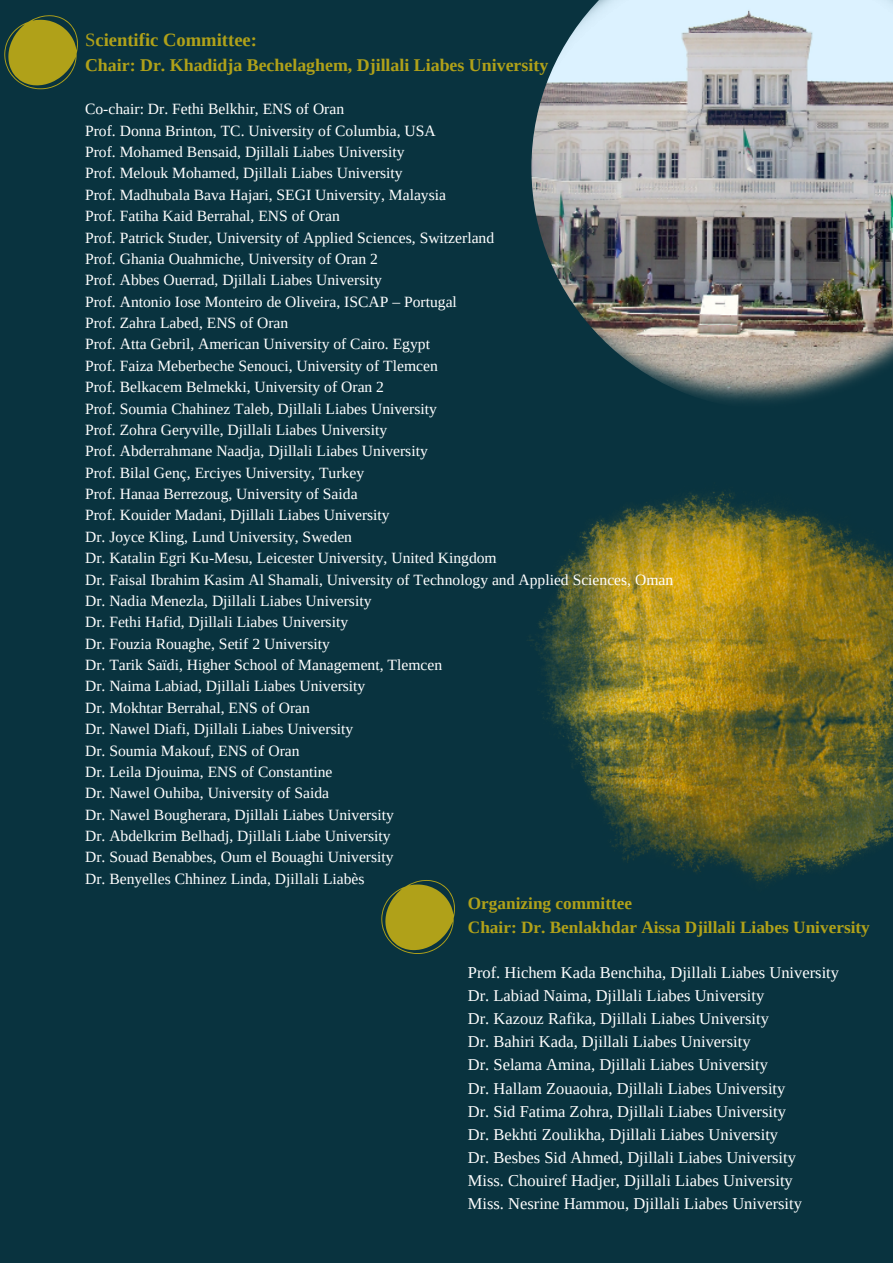
<style>
.page{position:relative;width:893px;height:1263px;background:#09333f}
.page>*{position:absolute;margin:0;border:0;box-sizing:border-box;transform-origin:0 0}
.t1{font:700 18.6px "Tinos";color:#b0a119}
.t2{font:700 17.85px "Tinos";color:#b0a119}
.t3{font:700 17.25px/23.6px "Tinos";color:#b0a119}
.t4{font:16.5px/23.1px "Tinos";color:#fff}
.t5{font:15.6px "Tinos";color:#fff}
.s1{font-weight:400}
</style>
<div class="page">
<img style="left:531px;top:0;width:362px;height:402px">
<svg style="left:4px;top:15px;width:74px;height:74px"></svg>
<svg style="left:381px;top:880px;width:74px;height:74px"></svg>
<img style="left:529px;top:491px;width:364px;height:395px">
<h2 class="t1" style="left:85px;top:29px;width:173px"><span class="s1">S</span>cientific Committee:</h2>
<h2 class="t2" style="left:85px;top:55px;width:465px">Chair: Dr. Khadidja Bechelaghem, Djillali Liabes University</h2>
<p class="t5" style="left:85px;top:100px;width:261px">Co-chair: Dr. Fethi Belkhir, ENS of Oran</p>
<p class="t5" style="left:85px;top:122px;width:352px">Prof. Donna Brinton, TC. University of Columbia, USA</p>
<p class="t5" style="left:85px;top:143px;width:321px">Prof. Mohamed Bensaid, Djillali Liabes University</p>
<p class="t5" style="left:85px;top:164px;width:319px">Prof. Melouk Mohamed, Djillali Liabes University</p>
<p class="t5" style="left:85px;top:186px;width:362px">Prof. Madhubala Bava Hajari, SEGI University, Malaysia</p>
<p class="t5" style="left:85px;top:207px;width:256px">Prof. Fatiha Kaid Berrahal, ENS of Oran</p>
<p class="t5" style="left:85px;top:229px;width:410px">Prof. Patrick Studer, University of Applied Sciences, Switzerland</p>
<p class="t5" style="left:85px;top:250px;width:294px">Prof. Ghania Ouahmiche, University of Oran 2</p>
<p class="t5" style="left:85px;top:271px;width:298px">Prof. Abbes Ouerrad, Djillali Liabes University</p>
<p class="t5" style="left:85px;top:293px;width:373px">Prof. Antonio Iose Monteiro de Oliveira, ISCAP – Portugal</p>
<p class="t5" style="left:85px;top:314px;width:205px">Prof. Zahra Labed, ENS of Oran</p>
<p class="t5" style="left:85px;top:335px;width:346px">Prof. Atta Gebril, American University of Cairo. Egypt</p>
<p class="t5" style="left:85px;top:357px;width:354px">Prof. Faiza Meberbeche Senouci, University of Tlemcen</p>
<p class="t5" style="left:85px;top:378px;width:300px">Prof. Belkacem Belmekki, University of Oran 2</p>
<p class="t5" style="left:85px;top:400px;width:353px">Prof. Soumia Chahinez Taleb, Djillali Liabes University</p>
<p class="t5" style="left:85px;top:421px;width:303px">Prof. Zohra Geryville, Djillali Liabes University</p>
<p class="t5" style="left:85px;top:442px;width:344px">Prof. Abderrahmane Naadja, Djillali Liabes University</p>
<p class="t5" style="left:85px;top:464px;width:281px">Prof. Bilal Genç, Erciyes University, Turkey</p>
<p class="t5" style="left:85px;top:485px;width:274px">Prof. Hanaa Berrezoug, University of Saida</p>
<p class="t5" style="left:85px;top:506px;width:306px">Prof. Kouider Madani, Djillali Liabes University</p>
<p class="t5" style="left:85px;top:528px;width:268px">Dr. Joyce Kling, Lund University, Sweden</p>
<p class="t5" style="left:85px;top:549px;width:413px">Dr. Katalin Egri Ku-Mesu, Leicester University, United Kingdom</p>
<p class="t5" style="left:85px;top:571px;width:589px">Dr. Faisal Ibrahim Kasim Al Shamali, University of Technology and Applied Sciences, Oman</p>
<p class="t5" style="left:85px;top:592px;width:288px">Dr. Nadia Menezla, Djillali Liabes University</p>
<p class="t5" style="left:85px;top:613px;width:264px">Dr. Fethi Hafid, Djillali Liabes University</p>
<p class="t5" style="left:85px;top:635px;width:246px">Dr. Fouzia Rouaghe, Setif 2 University</p>
<p class="t5" style="left:85px;top:656px;width:358px">Dr. Tarik Saïdi, Higher School of Management, Tlemcen</p>
<p class="t5" style="left:85px;top:677px;width:282px">Dr. Naima Labiad, Djillali Liabes University</p>
<p class="t5" style="left:85px;top:699px;width:226px">Dr. Mokhtar Berrahal, ENS of Oran</p>
<p class="t5" style="left:85px;top:720px;width:270px">Dr. Nawel Diafi, Djillali Liabes University</p>
<p class="t5" style="left:85px;top:742px;width:216px">Dr. Soumia Makouf, ENS of Oran</p>
<p class="t5" style="left:85px;top:763px;width:249px">Dr. Leila Djouima, ENS of Constantine</p>
<p class="t5" style="left:85px;top:784px;width:245px">Dr. Nawel Ouhiba, University of Saida</p>
<p class="t5" style="left:85px;top:806px;width:310px">Dr. Nawel Bougherara, Djillali Liabes University</p>
<p class="t5" style="left:85px;top:827px;width:307px">Dr. Abdelkrim Belhadj, Djillali Liabe University</p>
<p class="t5" style="left:85px;top:848px;width:310px">Dr. Souad Benabbes, Oum el Bouaghi University</p>
<p class="t5" style="left:85px;top:870px;width:281px">Dr. Benyelles Chhinez Linda, Djillali Liabès</p>
<p class="t3" style="left:468px;top:891px;width:403px">Organizing committee<br>Chair: Dr. Benlakhdar Aissa Djillali Liabes University</p>
<p class="t4" style="left:468px;top:961px;width:373px">Prof. Hichem Kada Benchiha, Djillali Liabes University Dr. Labiad Naima, Djillali Liabes University<br>Dr. Kazouz Rafika, Djillali Liabes University<br>Dr. Bahiri Kada, Djillali Liabes University<br>Dr. Selama Amina, Djillali Liabes University<br>Dr. Hallam Zouaouia, Djillali Liabes University<br>Dr. Sid Fatima Zohra, Djillali Liabes University<br>Dr. Bekhti Zoulikha, Djillali Liabes University<br>Dr. Besbes Sid Ahmed, Djillali Liabes University<br>Miss. Chouiref Hadjer, Djillali Liabes University<br>Miss. Nesrine Hammou, Djillali Liabes University</p>
</div>
